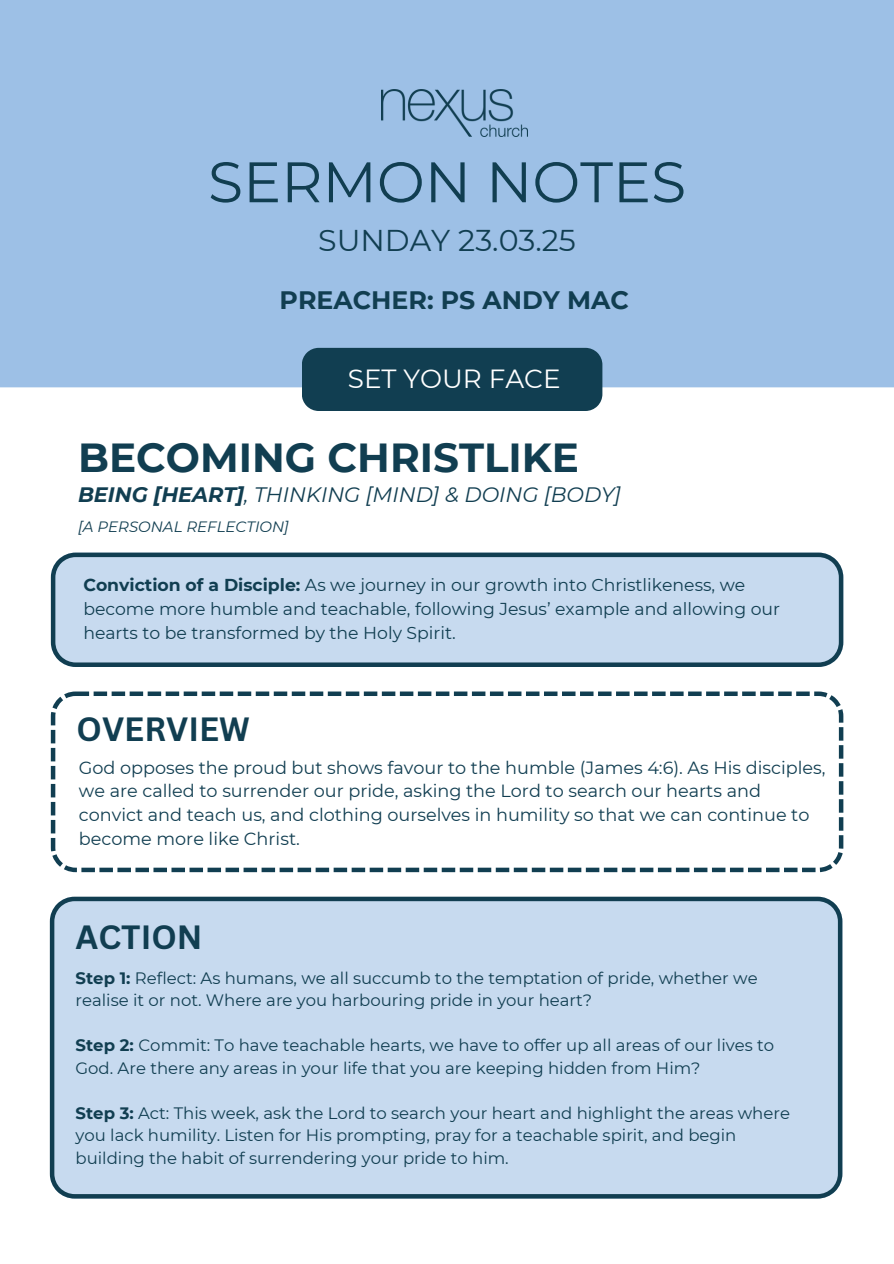
<style>
.page{position:relative;width:894px;height:1264px;background:#fff}
.page>*{position:absolute;margin:0;border:0;box-sizing:border-box;transform-origin:0 0}
.t1{font:57px "Montserrat";color:#113e51}
.t2{font:700 40.5px "Montserrat";color:#113e51}
.t3{font:700 32.7px "Canva Sans";color:#113e51}
.t4{font:30px "Montserrat";color:#113e51}
.t5{font:26.25px "Montserrat";color:#fff}
.t6{font:700 25.2px "Montserrat";color:#113e51}
.t7{font:italic 20.85px "Montserrat";color:#113e51}
.t8{font:17.7px/23.7px "Montserrat";color:#113e51}
.t9{font:17.25px/23.9px "Montserrat";color:#113e51}
.t10{font:16.5px/22.5px "Montserrat";color:#113e51}
.t11{font:italic 15px "Montserrat";color:#113e51}
.s1{font-weight:700}
</style>
<div class="page">
<div style="left:0;top:0;width:893px;height:387px;background:#9dc0e6"></div>
<img style="left:381px;top:89px;width:146px;height:48px">
<div style="left:302px;top:348px;width:300px;height:63px;background:#113e51"></div>
<svg style="left:51px;top:552px;width:792px;height:115px;background:#b6cbe0"></svg>
<div style="left:50px;top:896px;width:792px;height:302px;background:#c7daef"></div>
<svg style="left:51px;top:691px;width:792px;height:181px"></svg>
<p class="t1" style="left:208px;top:147px;width:479px">SERMON NOTES</p>
<h1 class="t4" style="left:318px;top:222px;width:259px">SUNDAY 23.03.25</h1>
<h5 class="t6" style="left:279px;top:284px;width:350px">PREACHER: PS ANDY MAC</h5>
<h4 class="t5" style="left:348px;top:362px;width:214px">SET YOUR FACE</h4>
<h6 class="t2" style="left:78px;top:433px;width:502px">BECOMING CHRISTLIKE</h6>
<p class="t7" style="left:78px;top:482px;width:544px"><span class="s1">BEING [HEART]</span>, THINKING [MIND] &amp; DOING [BODY]</p>
<p class="t11" style="left:78px;top:517px;width:212px">[A PERSONAL REFLECTION]</p>
<h2 class="t9" style="left:83px;top:573px;width:698px"><span class="s1">Conviction of a Disciple:</span> As we journey in our growth into Christlikeness, we become more humble and teachable, following Jesus’ example and allowing our hearts to be transformed by the Holy Spirit.</h2>
<p class="t3" style="left:76px;top:706px;width:175px">OVERVIEW</p>
<h3 class="t8" style="left:79px;top:755px;width:747px">God opposes the proud but shows favour to the humble (James 4:6). As His disciples, we are called to surrender our pride, asking the Lord to search our hearts and convict and teach us, and clothing ourselves in humility so that we can continue to become more like Christ.</h3>
<p class="t3" style="left:75px;top:914px;width:128px">ACTION</p>
<p class="t10" style="left:75px;top:966px;width:683px"><span class="s1">Step 1:</span> Reflect: As humans, we all succumb to the temptation of pride, whether we realise it or not. Where are you harbouring pride in your heart?</p>
<h3 class="t10" style="left:75px;top:1034px;width:700px"><span class="s1">Step 2:</span> Commit: To have teachable hearts, we have to offer up all areas of our lives to<br>God. Are there any areas in your life that you are keeping hidden from Him?</h3>
<p class="t10" style="left:75px;top:1101px;width:715px"><span class="s1">Step 3:</span> Act: This week, ask the Lord to search your heart and highlight the areas where you lack humility. Listen for His prompting, pray for a teachable spirit, and begin building the habit of surrendering your pride to him.</p>
</div>
